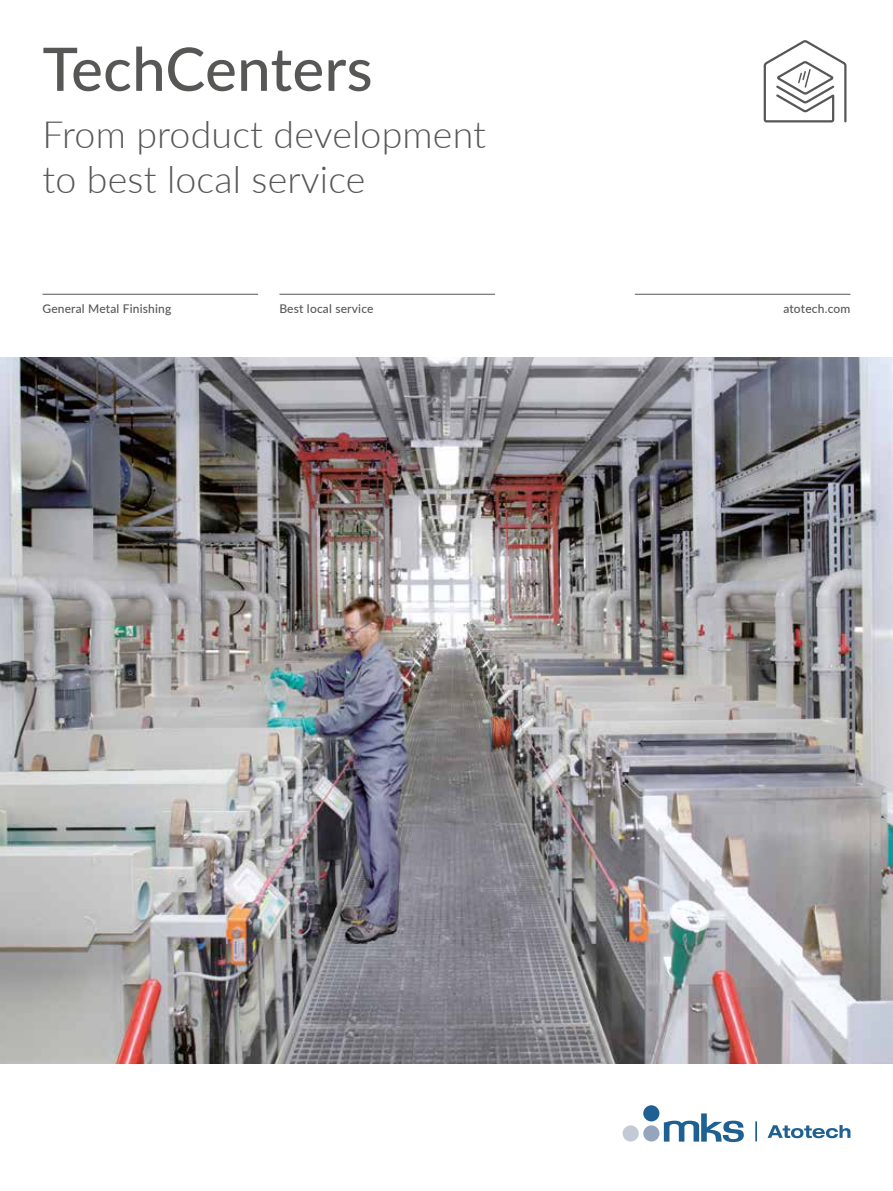
<style>
.page{position:relative;width:893px;height:1191px;background:#fff}
.page>*{position:absolute;margin:0;border:0;box-sizing:border-box;transform-origin:0 0}
.t1{font:500 60px "Lato";color:#575756}
.t2{font:300 37.5px/45px "Lato";letter-spacing:.005em;color:#575756}
.t3{font:500 12px "Lato";letter-spacing:.015em;color:#575756}
</style>
<div class="page">
<hr style="left:635px;top:294px;width:215px;height:1px;background:#575756">
<hr style="left:43px;top:294px;width:215px;height:1px;background:#575756">
<hr style="left:279px;top:294px;width:216px;height:1px;background:#575756">
<img style="left:0;top:357px;width:893px;height:706px">
<svg style="left:763px;top:40px;width:84px;height:83px"></svg>
<svg style="left:767px;top:1125px;width:83px;height:13px"></svg>
<div style="left:643px;top:1105px;width:16px;height:16px;background:#1f6092;border-radius:50%"></div>
<div style="left:643px;top:1125px;width:16px;height:16px;background:#95a6bc;border-radius:50%"></div>
<div style="left:623px;top:1125px;width:16px;height:16px;background:#c1cad6;border-radius:50%"></div>
<svg style="left:664px;top:1113px;width:80px;height:29px"></svg>
<hr style="left:755px;top:1121px;width:2px;height:20px;background:#1f6092">
<h1 class="t1" style="left:43px;top:26px;width:332px">TechCenters</h1>
<h2 class="t2" style="left:43px;top:110px;width:445px">From product development to best local service</h2>
<p class="t3" style="left:43px;top:300px;width:130px">General Metal Finishing</p>
<p class="t3" style="left:279px;top:300px;width:96px">Best local service</p>
<p class="t3" style="left:783px;top:300px;width:69px">atotech.com</p>
</div>
